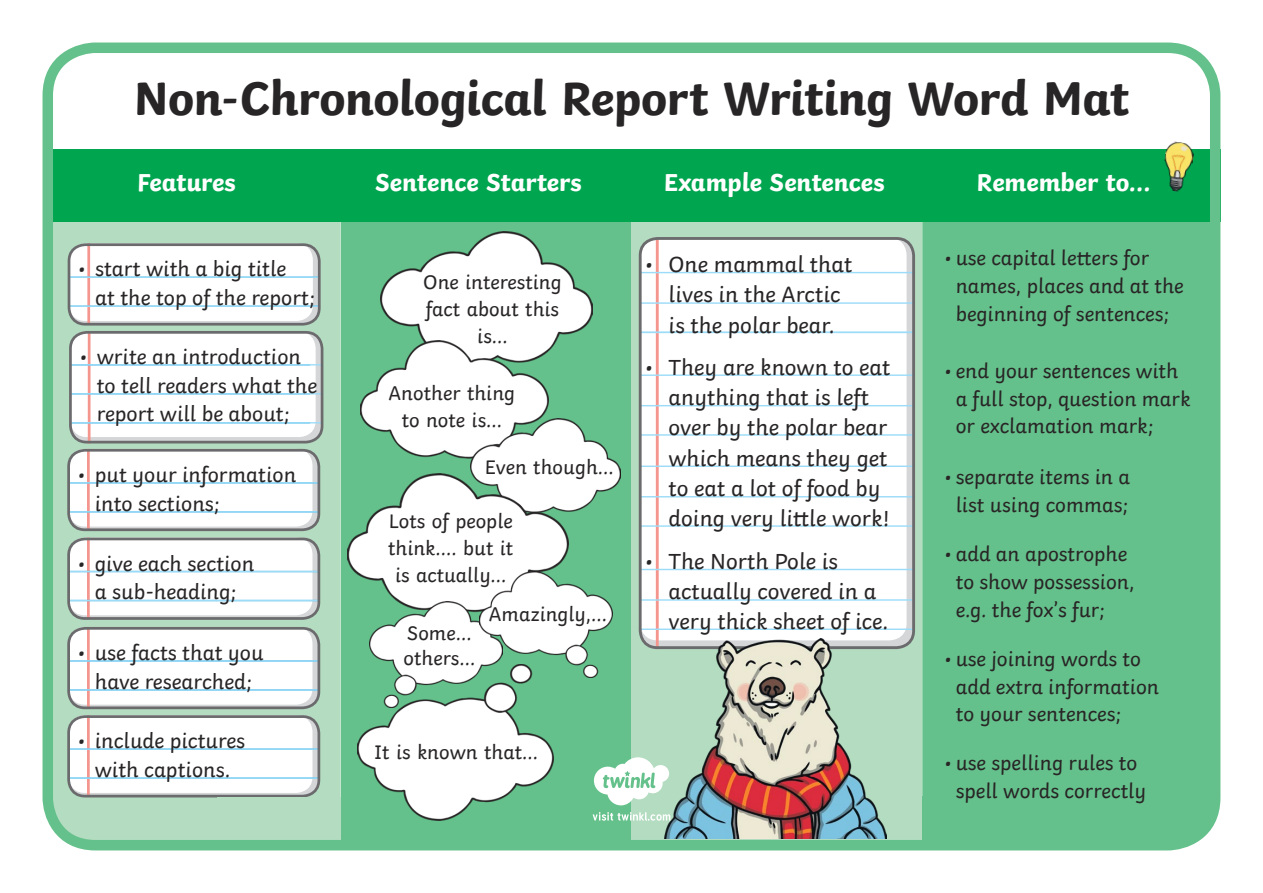
<style>
.page{position:relative;width:1263px;height:893px;background:#fff}
.page>*{position:absolute;margin:0;border:0;box-sizing:border-box;transform-origin:0 0}
.Heading_1{font:700 49.5px "Twinkl";letter-spacing:-.01em;color:#282526}
.Heading_2{font:700 25.8px "Twinkl";color:#fff}
.t1{font:22.95px/30.3px "Twinkl";color:#282526}
.t2{font:21.75px/28.7px "Twinkl";color:#282526}
.t3{font:21.15px/27.8px "Twinkl";color:#282526}
.KS1_Body_Copy{font:20.55px/27px "Twinkl";color:#282526;text-align:center}
</style>
<div class="page">
<div style="left:341px;top:221px;width:290px;height:618px;background:#65c18b"></div>
<svg style="left:631px;top:221px;width:291px;height:618px;background:#b3d9c0"></svg>
<div style="left:922px;top:160px;width:292px;height:686px;background:#65c18b;border-radius:43px"></div>
<div style="left:50px;top:160px;width:291px;height:686px;background:#b3dcc0;border-radius:43px"></div>
<div style="left:69px;top:244px;width:250px;height:81px;background:#d5d6d8;border-radius:16px"></div>
<div style="left:69px;top:243px;width:244px;height:78px;background:#fff;border-radius:16px"></div>
<div style="left:54px;top:149px;width:1155px;height:72px;background:#00a54f"></div>
<hr style="left:87px;top:243px;width:3px;height:82px;background:#f5968e">
<hr style="left:69px;top:277px;width:250px;height:1px;background:#9cdcf8">
<hr style="left:69px;top:306px;width:250px;height:1px;background:#9cdcf8">
<div style="left:68px;top:243px;width:253px;height:83px;border:3px solid #6b6b6e;border-radius:16px"></div>
<div style="left:70px;top:331px;width:252px;height:111px;background:#d5d6d8;border-radius:16px"></div>
<div style="left:70px;top:332px;width:246px;height:105px;background:#fff;border-radius:16px"></div>
<hr style="left:88px;top:332px;width:3px;height:111px;background:#f5968e">
<hr style="left:70px;top:364px;width:252px;height:1px;background:#9cdcf8">
<hr style="left:70px;top:393px;width:252px;height:1px;background:#9cdcf8">
<hr style="left:70px;top:422px;width:252px;height:1px;background:#9cdcf8">
<div style="left:69px;top:331px;width:254px;height:112px;border:3px solid #6b6b6e;border-radius:16px"></div>
<div style="left:640px;top:238px;width:266px;height:402px;background:#fff;border-radius:17px"></div>
<hr style="left:656px;top:238px;width:3px;height:411px;background:#f5968e">
<hr style="left:640px;top:272px;width:273px;height:1px;background:#9cdcf8">
<div style="left:69px;top:449px;width:243px;height:78px;background:#fff;border-radius:16px"></div>
<hr style="left:87px;top:449px;width:3px;height:81px;background:#f5968e">
<hr style="left:69px;top:482px;width:250px;height:1px;background:#9cdcf8">
<hr style="left:69px;top:511px;width:250px;height:1px;background:#9cdcf8">
<div style="left:67px;top:449px;width:253px;height:82px;border:3px solid #6b6b6e;border-radius:16px"></div>
<svg style="left:69px;top:538px;width:250px;height:81px"></svg>
<div style="left:69px;top:538px;width:243px;height:77px;background:#fff;border-radius:16px"></div>
<hr style="left:87px;top:538px;width:3px;height:81px;background:#f5968e">
<hr style="left:69px;top:571px;width:250px;height:1px;background:#9cdcf8">
<hr style="left:69px;top:600px;width:250px;height:1px;background:#9cdcf8">
<div style="left:67px;top:538px;width:253px;height:82px;border:3px solid #6b6b6e;border-radius:16px"></div>
<div style="left:69px;top:627px;width:243px;height:78px;background:#fff;border-radius:16px"></div>
<hr style="left:87px;top:627px;width:3px;height:81px;background:#f5968e">
<hr style="left:69px;top:660px;width:250px;height:2px;background:#9cdcf8">
<hr style="left:69px;top:689px;width:250px;height:2px;background:#9cdcf8">
<div style="left:69px;top:715px;width:243px;height:78px;background:#fff;border-radius:16px"></div>
<hr style="left:87px;top:715px;width:3px;height:82px;background:#f5968e">
<hr style="left:69px;top:748px;width:250px;height:2px;background:#9cdcf8">
<hr style="left:69px;top:777px;width:250px;height:2px;background:#9cdcf8">
<div style="left:67px;top:715px;width:253px;height:82px;border:3px solid #6b6b6e;border-radius:16px"></div>
<hr style="left:640px;top:302px;width:273px;height:2px;background:#9cdcf8">
<hr style="left:640px;top:332px;width:273px;height:1px;background:#9cdcf8">
<hr style="left:640px;top:374px;width:273px;height:2px;background:#9cdcf8">
<hr style="left:640px;top:405px;width:273px;height:1px;background:#9cdcf8">
<hr style="left:640px;top:434px;width:273px;height:2px;background:#9cdcf8">
<hr style="left:640px;top:466px;width:273px;height:1px;background:#9cdcf8">
<hr style="left:640px;top:496px;width:273px;height:1px;background:#9cdcf8">
<hr style="left:640px;top:525px;width:273px;height:2px;background:#9cdcf8">
<hr style="left:640px;top:569px;width:273px;height:1px;background:#9cdcf8">
<hr style="left:640px;top:599px;width:273px;height:2px;background:#9cdcf8">
<hr style="left:640px;top:629px;width:273px;height:1px;background:#9cdcf8">
<div style="left:639px;top:237px;width:276px;height:412px;border:3px solid #6b6b6e;border-radius:17px"></div>
<img style="left:380px;top:231px;width:212px;height:169px">
<img style="left:360px;top:341px;width:188px;height:132px">
<img style="left:470px;top:419px;width:150px;height:119px">
<img style="left:347px;top:473px;width:222px;height:176px">
<img style="left:370px;top:602px;width:109px;height:62px">
<img style="left:357px;top:664px;width:197px;height:157px">
<img style="left:479px;top:571px;width:133px;height:106px">
<img style="left:665px;top:639px;width:221px;height:199px">
<img style="left:1160px;top:141px;width:35px;height:52px">
<div style="left:217px;top:797px;width:124px;height:43px;background:#b3dcc0"></div>
<svg style="left:922px;top:810px;width:18px;height:29px"></svg>
<div style="left:67px;top:627px;width:253px;height:82px;border:3px solid #6b6b6e;border-radius:16px"></div>
<div style="left:43px;top:43px;width:1177px;height:807px;border:10px solid #65c18b;border-radius:48px"></div>
<svg style="left:593px;top:757px;width:77px;height:64px"></svg>
<p class="Heading_1" style="left:134px;top:58px;width:997px">Non-Chronological Report Writing Word Mat</p>
<p class="Heading_2" style="left:137px;top:161px;width:100px">Features</p>
<p class="Heading_2" style="left:375px;top:161px;width:208px">Sentence Starters</p>
<p class="Heading_2" style="left:664px;top:161px;width:222px">Example Sentences</p>
<p class="Heading_2" style="left:977px;top:161px;width:176px">Remember to...</p>
<p class="t2" style="left:95px;top:253px;width:221px;text-indent:-17px">• start with a big title<br>at the top of the report;</p>
<p class="t2" style="left:97px;top:340px;width:222px;text-indent:-17px">• write an introduction to tell readers what the report will be about;</p>
<p class="t2" style="left:95px;top:458px;width:203px;text-indent:-17px">• put your information into sections;</p>
<p class="t2" style="left:78px;top:547px;width:178px;text-align:center">• give each section a sub-heading;</p>
<p class="t2" style="left:78px;top:636px;width:187px;text-align:center">• use facts that you have researched;</p>
<p class="t2" style="left:78px;top:725px;width:169px;text-align:center">• include pictures with captions.</p>
<p class="KS1_Body_Copy" style="left:423px;top:266px;width:140px">One interesting fact about this is…</p>
<p class="KS1_Body_Copy" style="left:389px;top:377px;width:128px">Another thing to note is…</p>
<p class="KS1_Body_Copy" style="left:485px;top:452px;width:131px">Even though…</p>
<p class="KS1_Body_Copy" style="left:388px;top:505px;width:127px">Lots of people think…. but it is actually…</p>
<p class="KS1_Body_Copy" style="left:407px;top:617px;width:66px">Some…</p>
<p class="KS1_Body_Copy" style="left:404px;top:642px;width:73px">others…</p>
<p class="KS1_Body_Copy" style="left:489px;top:599px;width:120px">Amazingly,…</p>
<p class="KS1_Body_Copy" style="left:374px;top:737px;width:165px">It is known that…</p>
<p class="t1" style="left:645px;top:247px;width:209px;text-align:center">• One mammal that lives in the Arctic<br>is the polar bear.</p>
<p class="t1" style="left:669px;top:350px;width:223px;text-indent:-24px">• They are known to eat anything that is left over by the polar bear which means they get to eat a lot of food by doing very little work!</p>
<p class="t1" style="left:669px;top:544px;width:221px;text-indent:-24px">• The North Pole is actually covered in a very thick sheet of ice.</p>
<p class="t3" style="left:956px;top:242px;width:230px;text-indent:-11px">• use capital letters for names, places and at the beginning of sentences;</p>
<p class="t3" style="left:956px;top:355px;width:236px;text-indent:-11px">• end your sentences with a full stop, question mark or exclamation mark;</p>
<p class="t3" style="left:944px;top:461px;width:187px;text-align:center">• separate items in a list using commas;</p>
<p class="t3" style="left:956px;top:538px;width:180px;text-indent:-11px">• add an apostrophe to show possession, e.g. the fox’s fur;</p>
<p class="t3" style="left:956px;top:643px;width:205px;text-indent:-11px">• use joining words to add extra information to your sentences;</p>
<p class="t3" style="left:944px;top:747px;width:203px;text-align:center">• use spelling rules to spell words correctly</p>
</div>
